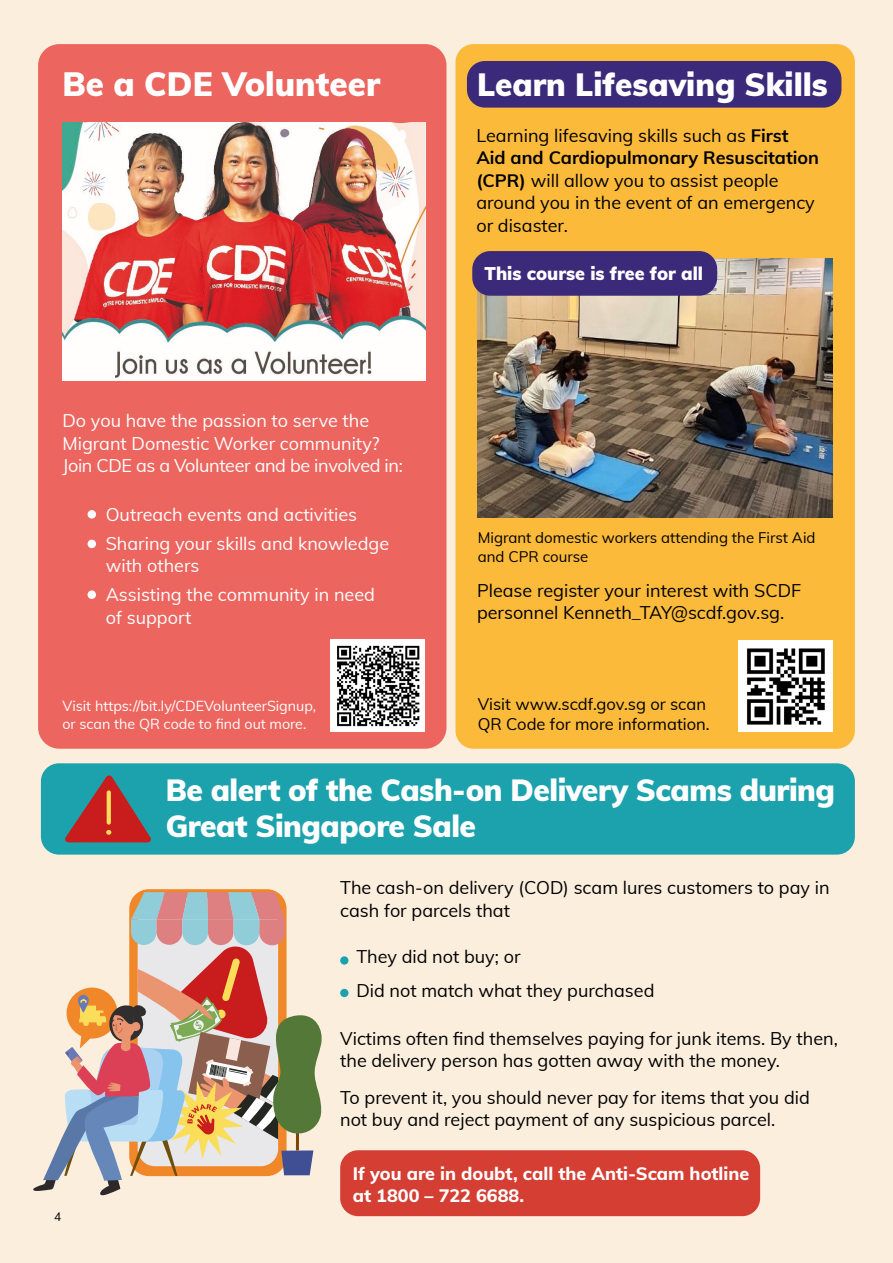
<style>
.page{position:relative;width:893px;height:1263px;background:#fbeedd}
.page>*{position:absolute;margin:0;border:0;box-sizing:border-box;transform-origin:0 0}
.t1{font:900 33px "Muli";color:#fff}
.t2{font:900 31.5px "Muli";color:#fff}
.t3{font:900 30px/36px "Muli";letter-spacing:-.015em;color:#fff}
.t4{font:18px/22.5px "Muli";color:#000}
.t5{font:18px/22.5px "Muli";color:#fff}
.t6{font:800 18px/22.5px "Muli";color:#fff}
.t7{font:900 18px "Muli";color:#fff}
.t8{font:16.5px/19.5px "Muli";color:#000}
.t9{font:15px/19.5px "Muli";color:#000}
.t10{font:14.25px/18px "Muli";color:#fff}
.t11{font:12px "Muli";color:#000}
.s1{font-weight:700}
</style>
<div class="page">
<div style="left:38px;top:44px;width:408px;height:705px;background:#ec655f;border-radius:21px"></div>
<div style="left:88px;top:510px;width:8px;height:9px;background:#fff;border-radius:50%"></div>
<div style="left:88px;top:540px;width:8px;height:8px;background:#fff;border-radius:50%"></div>
<div style="left:88px;top:590px;width:8px;height:9px;background:#fff;border-radius:50%"></div>
<div style="left:455px;top:44px;width:400px;height:705px;background:#fbba3a;border-radius:18px"></div>
<div style="left:340px;top:1150px;width:420px;height:66px;background:#d43e33;border-radius:18px"></div>
<img style="left:63px;top:122px;width:362px;height:259px">
<img style="left:739px;top:640px;width:93px;height:92px">
<img style="left:477px;top:258px;width:355px;height:260px">
<img style="left:331px;top:640px;width:93px;height:91px">
<div style="left:467px;top:61px;width:374px;height:47px;background:#3b2a7a;border-radius:18px"></div>
<div style="left:472px;top:251px;width:245px;height:45px;background:#3b2a7a;border-radius:18px"></div>
<div style="left:41px;top:763px;width:814px;height:92px;background:#1ca2ad;border-radius:18px"></div>
<div style="left:340px;top:956px;width:8px;height:9px;background:#1ca2ad;border-radius:50%"></div>
<div style="left:340px;top:989px;width:8px;height:8px;background:#1ca2ad;border-radius:50%"></div>
<svg style="left:65px;top:775px;width:86px;height:67px"></svg>
<svg style="left:33px;top:892px;width:289px;height:303px"></svg>
<h1 class="t1" style="left:63px;top:59px;width:319px">Be a CDE Volunteer</h1>
<p class="t5" style="left:63px;top:408px;width:342px">Do you have the passion to serve the<br>Migrant Domestic Worker community?<br>Join CDE as a Volunteer and be involved in:</p>
<p class="t5" style="left:106px;top:498px;width:285px;line-height:29.4px">Outreach events and activities<br>Sharing your skills and knowledge</p>
<p class="t5" style="left:106px;top:551px;width:271px;line-height:28.7px">with others<br>Assisting the community in need</p>
<p class="t5" style="left:106px;top:605px;width:87px">of support</p>
<p class="t10" style="left:63px;top:696px;width:255px">Visit https://bit.ly/CDEVolunteerSignup, or scan the QR code to find out more.</p>
<h2 class="t2" style="left:477px;top:62px;width:352px">Learn Lifesaving Skills</h2>
<p class="t4" style="left:476px;top:123px;width:344px">Learning lifesaving skills such as <span class="s1">First Aid and Cardiopulmonary Resuscitation (CPR)</span> will allow you to assist people around you in the event of an emergency or disaster.</p>
<p class="t7" style="left:485px;top:260px;width:220px">This course is free for all</p>
<p class="t9" style="left:478px;top:527px;width:339px">Migrant domestic workers attending the First Aid and CPR course</p>
<p class="t4" style="left:477px;top:578px;width:326px">Please register your interest with SCDF personnel Kenneth_TAY@scdf.gov.sg.</p>
<p class="t8" style="left:478px;top:694px;width:233px">Visit www.scdf.gov.sg or scan<br>QR Code for more information.</p>
<h3 class="t3" style="left:166px;top:771px;width:671px">Be alert of the Cash-on Delivery Scams during<br>Great Singapore Sale</h3>
<p class="t4" style="left:340px;top:876px;width:491px">The cash-on delivery (COD) scam lures customers to pay in cash for parcels that</p>
<p class="t4" style="left:356px;top:939px;width:300px;line-height:33.8px">They did not buy; or<br>Did not match what they purchased</p>
<p class="t4" style="left:340px;top:1026px;width:499px">Victims often find themselves paying for junk items. By then, the delivery person has gotten away with the money.</p>
<p class="t4" style="left:340px;top:1085px;width:471px">To prevent it, you should never pay for items that you did not buy and reject payment of any suspicious parcel.</p>
<p class="t11" style="left:54px;top:1208px;width:9px">4</p>
<p class="t6" style="left:353px;top:1161px;width:398px">If you are in doubt, call the Anti-Scam hotline at 1800 – 722 6688.</p>
</div>
